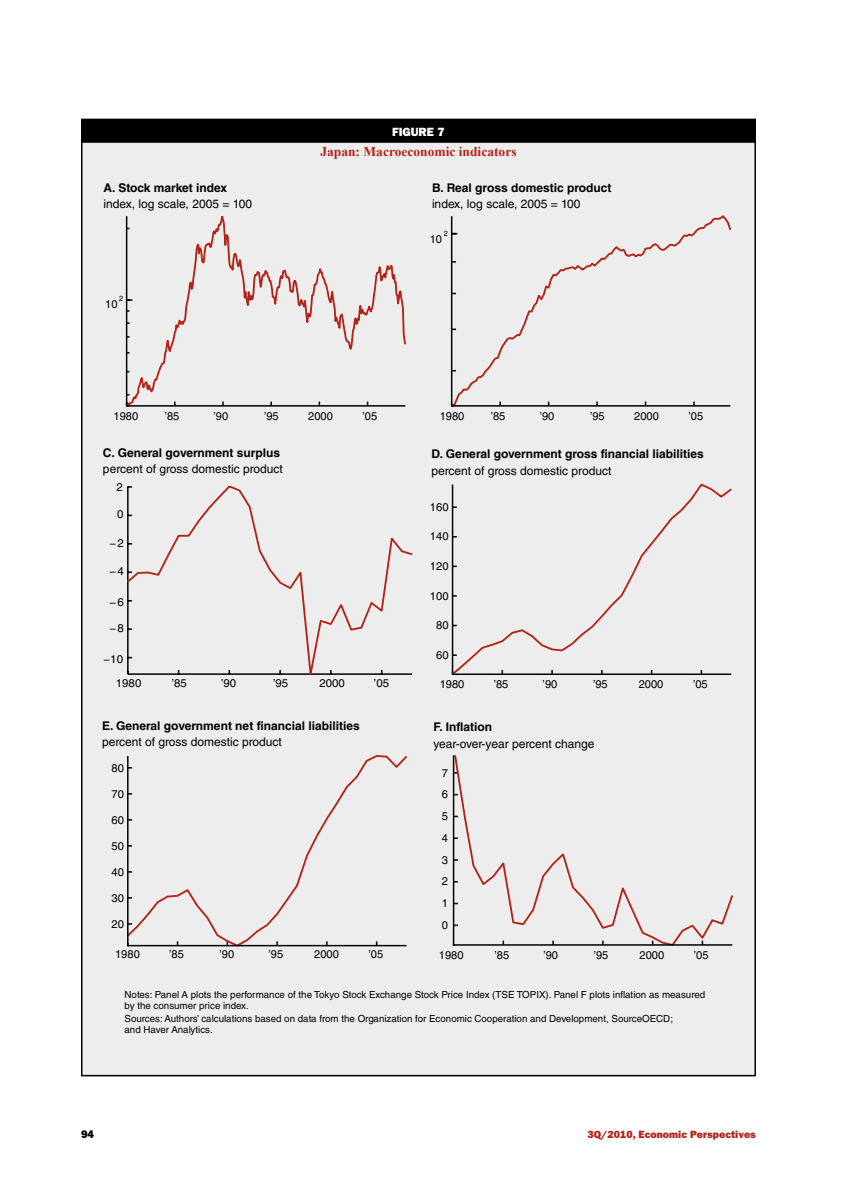
<style>
.page{position:relative;width:864px;height:1188px;background:#fff}
.page>*{position:absolute;margin:0;border:0;box-sizing:border-box;transform-origin:0 0}
.t1{font:700 13.5px "Times New Roman";color:#b32317}
.t2{font:700 12px "Helvetica LT Std";color:#000}
.t3{font:12px "Helvetica LT Std";color:#000}
.t4{font:12px "ITC Franklin Gothic Std Hvy";color:#fff}
.t5{font:11.25px "Helvetica LT Std";color:#000}
.t6{font:11.25px "Helvetica LT Std";color:#000;scale:.94 1}
.t7{font:10.95px "ITC Franklin Gothic Std Hvy";color:#000}
.t8{font:10.5px "ITC Franklin Gothic Std Hvy";color:#b32317}
.t9{font:9.75px/11.2px "Helvetica LT Std";color:#000}
.t10{font:7.5px "Helvetica LT Std";color:#000}
</style>
<div class="page">
<div style="left:82px;top:120px;width:673px;height:956px;background:#ededee"></div>
<div style="left:82px;top:120px;width:673px;height:22px;background:#000"></div>
<div style="left:81px;top:119px;width:675px;height:24px;border:2px solid #000"></div>
<svg style="left:125px;top:216px;width:282px;height:191px"></svg>
<hr style="left:126px;top:216px;width:1px;height:191px;background:#000">
<hr style="left:127px;top:405px;width:278px;height:2px;background:#000">
<svg style="left:450px;top:215px;width:282px;height:192px"></svg>
<hr style="left:452px;top:405px;width:278px;height:2px;background:#000">
<hr style="left:451px;top:216px;width:1px;height:191px;background:#000">
<svg style="left:451px;top:483px;width:281px;height:192px"></svg>
<hr style="left:452px;top:485px;width:1px;height:190px;background:#000">
<hr style="left:453px;top:674px;width:278px;height:1px;background:#000">
<svg style="left:127px;top:755px;width:280px;height:192px"></svg>
<hr style="left:127px;top:756px;width:2px;height:190px;background:#000">
<hr style="left:128px;top:945px;width:279px;height:1px;background:#000">
<svg style="left:454px;top:755px;width:279px;height:191px"></svg>
<hr style="left:453px;top:755px;width:1px;height:191px;background:#000">
<hr style="left:453px;top:944px;width:279px;height:2px;background:#000">
<svg style="left:127px;top:485px;width:286px;height:190px"></svg>
<p class="t4" style="left:392px;top:125px;width:54px">figure 7</p>
<p class="t2" style="left:104px;top:180px;width:125px">A. Stock market index</p>
<p class="t3" style="left:104px;top:197px;width:150px">index, log scale, 2005 = 100</p>
<p class="t10" style="left:119px;top:294px;width:6px">2</p>
<p class="t5" style="left:105px;top:297px;width:14px">10</p>
<h1 class="t1" style="left:320px;top:142px;width:198px">Japan: Macroeconomic indicators</h1>
<p class="t2" style="left:432px;top:180px;width:181px">B. Real gross domestic product</p>
<p class="t3" style="left:432px;top:197px;width:150px">index, log scale, 2005 = 100</p>
<p class="t10" style="left:444px;top:230px;width:6px">2</p>
<p class="t5" style="left:430px;top:233px;width:14px">10</p>
<p class="t5" style="left:114px;top:409px;width:26px">1980</p>
<p class="t6" style="left:165px;top:409px;width:17px">’85</p>
<p class="t6" style="left:214px;top:409px;width:17px">’90</p>
<p class="t6" style="left:264px;top:409px;width:17px">’95</p>
<p class="t5" style="left:308px;top:409px;width:26px">2000</p>
<p class="t6" style="left:363px;top:409px;width:17px">’05</p>
<p class="t5" style="left:440px;top:409px;width:26px">1980</p>
<p class="t6" style="left:491px;top:409px;width:17px">’85</p>
<p class="t6" style="left:540px;top:409px;width:17px">’90</p>
<p class="t6" style="left:590px;top:409px;width:17px">’95</p>
<p class="t5" style="left:634px;top:409px;width:26px">2000</p>
<p class="t6" style="left:689px;top:409px;width:17px">’05</p>
<p class="t2" style="left:103px;top:445px;width:179px">C. General government surplus</p>
<p class="t3" style="left:103px;top:462px;width:181px">percent of gross domestic product</p>
<p class="t2" style="left:431px;top:447px;width:274px">D. General government gross financial liabilities</p>
<p class="t3" style="left:431px;top:464px;width:181px">percent of gross domestic product</p>
<p class="t5" style="left:116px;top:480px;width:8px">2</p>
<p class="t5" style="left:117px;top:508px;width:8px">0</p>
<p class="t5" style="left:430px;top:500px;width:20px">160</p>
<p class="t5" style="left:109px;top:537px;width:16px">−2</p>
<p class="t5" style="left:430px;top:530px;width:20px">140</p>
<p class="t5" style="left:109px;top:564px;width:16px">−4</p>
<p class="t5" style="left:430px;top:560px;width:20px">120</p>
<p class="t5" style="left:109px;top:595px;width:16px">−6</p>
<p class="t5" style="left:430px;top:589px;width:20px">100</p>
<p class="t5" style="left:109px;top:622px;width:16px">−8</p>
<p class="t5" style="left:436px;top:619px;width:14px">80</p>
<p class="t5" style="left:104px;top:652px;width:21px">−10</p>
<p class="t5" style="left:436px;top:648px;width:14px">60</p>
<p class="t5" style="left:116px;top:677px;width:27px">1980</p>
<p class="t5" style="left:172px;top:677px;width:17px">’85</p>
<p class="t5" style="left:221px;top:677px;width:17px">’90</p>
<p class="t5" style="left:273px;top:677px;width:17px">’95</p>
<p class="t5" style="left:320px;top:677px;width:27px">2000</p>
<p class="t5" style="left:374px;top:677px;width:17px">’05</p>
<p class="t5" style="left:440px;top:677px;width:26px">1980</p>
<p class="t6" style="left:494px;top:677px;width:17px">’85</p>
<p class="t6" style="left:543px;top:677px;width:17px">’90</p>
<p class="t6" style="left:593px;top:677px;width:17px">’95</p>
<p class="t5" style="left:639px;top:677px;width:26px">2000</p>
<p class="t6" style="left:693px;top:677px;width:17px">’05</p>
<p class="t2" style="left:102px;top:718px;width:259px">E. General government net financial liabilities</p>
<p class="t3" style="left:102px;top:735px;width:181px">percent of gross domestic product</p>
<p class="t2" style="left:434px;top:720px;width:60px">F. Inflation</p>
<p class="t3" style="left:434px;top:737px;width:163px">year-over-year percent change</p>
<p class="t5" style="left:111px;top:761px;width:14px">80</p>
<p class="t5" style="left:442px;top:766px;width:8px">7</p>
<p class="t5" style="left:111px;top:787px;width:14px">70</p>
<p class="t5" style="left:442px;top:788px;width:8px">6</p>
<p class="t5" style="left:111px;top:813px;width:14px">60</p>
<p class="t5" style="left:442px;top:810px;width:8px">5</p>
<p class="t5" style="left:111px;top:839px;width:14px">50</p>
<p class="t5" style="left:442px;top:831px;width:8px">4</p>
<p class="t5" style="left:442px;top:853px;width:8px">3</p>
<p class="t5" style="left:111px;top:865px;width:14px">40</p>
<p class="t5" style="left:442px;top:875px;width:8px">2</p>
<p class="t5" style="left:111px;top:891px;width:14px">30</p>
<p class="t5" style="left:442px;top:897px;width:8px">1</p>
<p class="t5" style="left:111px;top:917px;width:14px">20</p>
<p class="t5" style="left:442px;top:919px;width:8px">0</p>
<p class="t5" style="left:115px;top:948px;width:26px">1980</p>
<p class="t6" style="left:169px;top:948px;width:17px">’85</p>
<p class="t6" style="left:220px;top:948px;width:17px">’90</p>
<p class="t6" style="left:268px;top:948px;width:17px">’95</p>
<p class="t5" style="left:314px;top:948px;width:26px">2000</p>
<p class="t6" style="left:369px;top:948px;width:17px">’05</p>
<p class="t5" style="left:439px;top:949px;width:26px">1980</p>
<p class="t6" style="left:495px;top:949px;width:17px">’85</p>
<p class="t6" style="left:543px;top:949px;width:17px">’90</p>
<p class="t6" style="left:594px;top:949px;width:17px">’95</p>
<p class="t5" style="left:640px;top:949px;width:26px">2000</p>
<p class="t6" style="left:694px;top:949px;width:17px">’05</p>
<p class="t9" style="left:125px;top:989px;width:582px">Notes: Panel A plots the performance of the Tokyo Stock Exchange Stock Price Index (TSE TOPIX). Panel F plots inflation as measured by the consumer price index.</p>
<p class="t9" style="left:125px;top:1013px;width:550px">Sources: Authors’ calculations based on data from the Organization for Economic Cooperation and Development, SourceOECD; and Haver Analytics.</p>
<p class="t7" style="left:81px;top:1128px;width:15px">94</p>
<p class="t8" style="left:588px;top:1128px;width:170px">3Q/2010, Economic Perspectives</p>
</div>
